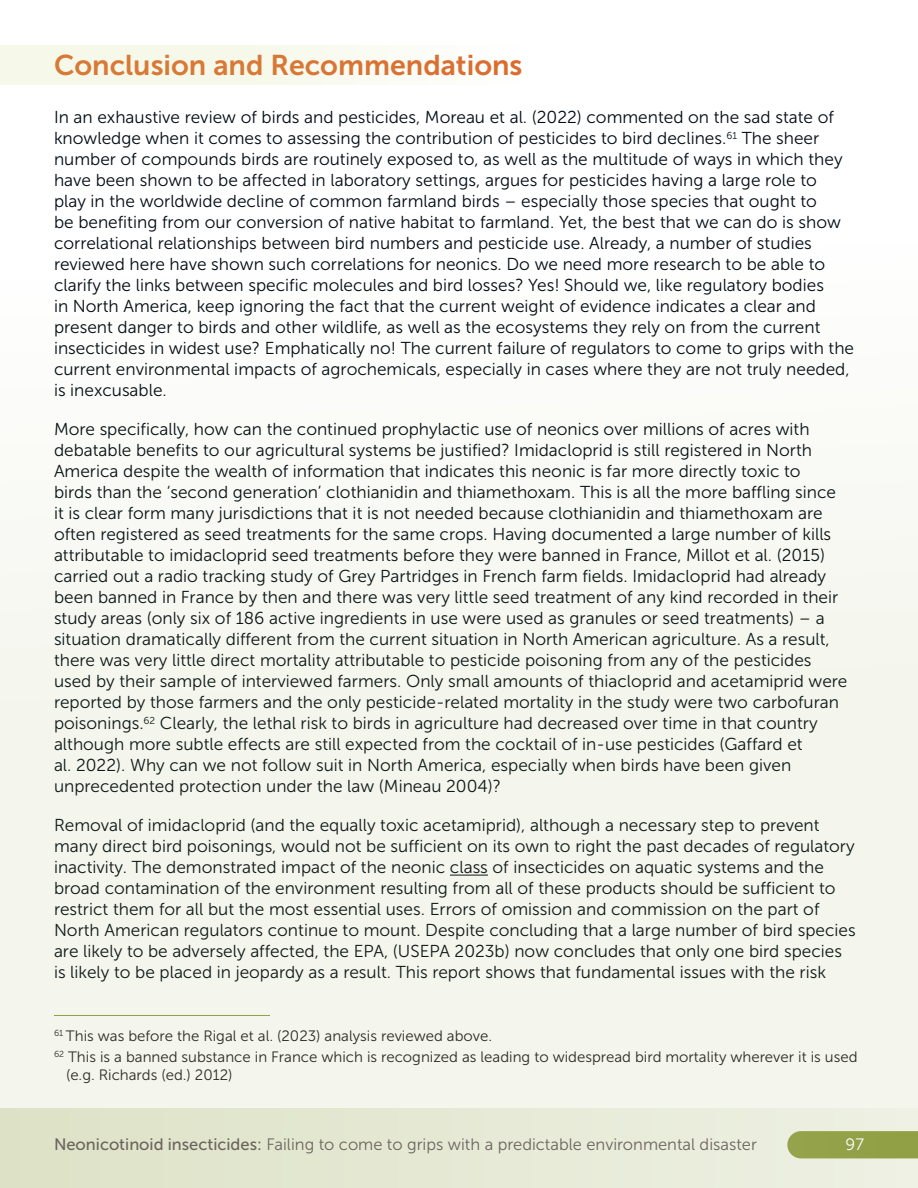
<style>
.page{position:relative;width:918px;height:1188px;background:#fff}
.page>*{position:absolute;margin:0;border:0;box-sizing:border-box;transform-origin:0 0}
.Heading_1f{font:28.5px "Museo Sans 700";color:#dc6b2f}
.Normal-museo{font:17.25px/21px "Museo Sans 300";color:#010b13}
.t1{font:16.5px "Museo Sans 300";color:#6c655e}
.t2{font:16.5px "Museo Sans 300";color:#fff}
.Footnote{font:15px/18px "Museo Sans 300";color:#231f20}
.s1{font-family:"Museo Sans 500"}
</style>
<div class="page">
<div style="left:0;top:0;width:918px;height:1188px;background:linear-gradient(to right,#f8f9f4,#f9f9f4)"></div>
<svg style="left:0;top:1108px;width:918px;height:80px;background:#e1e5cd"></svg>
<p class="Heading_1f" style="left:54px;top:50px;width:470px">Conclusion and Recommendations</p>
<p class="Normal-museo" style="left:54px;top:107px;width:802px">In an exhaustive review of birds and pesticides, Moreau et al. (2022) commented on the sad state of knowledge when it comes to assessing the contribution of pesticides to bird declines.<sup>61</sup> The sheer number of compounds birds are routinely exposed to, as well as the multitude of ways in which they have been shown to be affected in laboratory settings, argues for pesticides having a large role to<br>play in the worldwide decline of common farmland birds – especially those species that ought to<br>be benefiting from our conversion of native habitat to farmland. Yet, the best that we can do is show correlational relationships between bird numbers and pesticide use. Already, a number of studies reviewed here have shown such correlations for neonics. Do we need more research to be able to clarify the links between specific molecules and bird losses? Yes! Should we, like regulatory bodies<br>in North America, keep ignoring the fact that the current weight of evidence indicates a clear and present danger to birds and other wildlife, as well as the ecosystems they rely on from the current insecticides in widest use? Emphatically no! The current failure of regulators to come to grips with the current environmental impacts of agrochemicals, especially in cases where they are not truly needed, is inexcusable.</p>
<p class="Normal-museo" style="left:54px;top:419px;width:795px">More specifically, how can the continued prophylactic use of neonics over millions of acres with debatable benefits to our agricultural systems be justified? Imidacloprid is still registered in North America despite the wealth of information that indicates this neonic is far more directly toxic to<br>birds than the ‘second generation’ clothianidin and thiamethoxam. This is all the more baffling since it is clear form many jurisdictions that it is not needed because clothianidin and thiamethoxam are often registered as seed treatments for the same crops. Having documented a large number of kills attributable to imidacloprid seed treatments before they were banned in France, Millot et al. (2015) carried out a radio tracking study of Grey Partridges in French farm fields. Imidacloprid had already been banned in France by then and there was very little seed treatment of any kind recorded in their study areas (only six of 186 active ingredients in use were used as granules or seed treatments) – a situation dramatically different from the current situation in North American agriculture. As a result, there was very little direct mortality attributable to pesticide poisoning from any of the pesticides used by their sample of interviewed farmers. Only small amounts of thiacloprid and acetamiprid were reported by those farmers and the only pesticide-related mortality in the study were two carbofuran poisonings.<sup>62</sup> Clearly, the lethal risk to birds in agriculture had decreased over time in that country although more subtle effects are still expected from the cocktail of in-use pesticides (Gaffard et<br>al. 2022). Why can we not follow suit in North America, especially when birds have been given unprecedented protection under the law (Mineau 2004)?</p>
<p class="Normal-museo" style="left:54px;top:815px;width:803px">Removal of imidacloprid (and the equally toxic acetamiprid), although a necessary step to prevent many direct bird poisonings, would not be sufficient on its own to right the past decades of regulatory inactivity. The demonstrated impact of the neonic class of insecticides on aquatic systems and the broad contamination of the environment resulting from all of these products should be sufficient to restrict them for all but the most essential uses. Errors of omission and commission on the part of North American regulators continue to mount. Despite concluding that a large number of bird species are likely to be adversely affected, the EPA, (USEPA 2023b) now concludes that only one bird species is likely to be placed in jeopardy as a result. This report shows that fundamental issues with the risk</p>
<p class="Footnote" style="left:54px;top:1027px;width:440px"><sup>61</sup> This was before the Rigal et al. (2023) analysis reviewed above.</p>
<p class="Footnote" style="left:66px;top:1048px;width:793px;text-indent:-12px"><sup>62</sup> This is a banned substance in France which is recognized as leading to widespread bird mortality wherever it is used (e.g. Richards (ed.) 2012)</p>
<p class="t1" style="left:54px;top:1136px;width:704px"><span class="s1">Neonicotinoid insecticides:</span> Failing to come to grips with a predictable environmental disaster</p>
<p class="t2" style="left:846px;top:1136px;width:20px">97</p>
</div>
